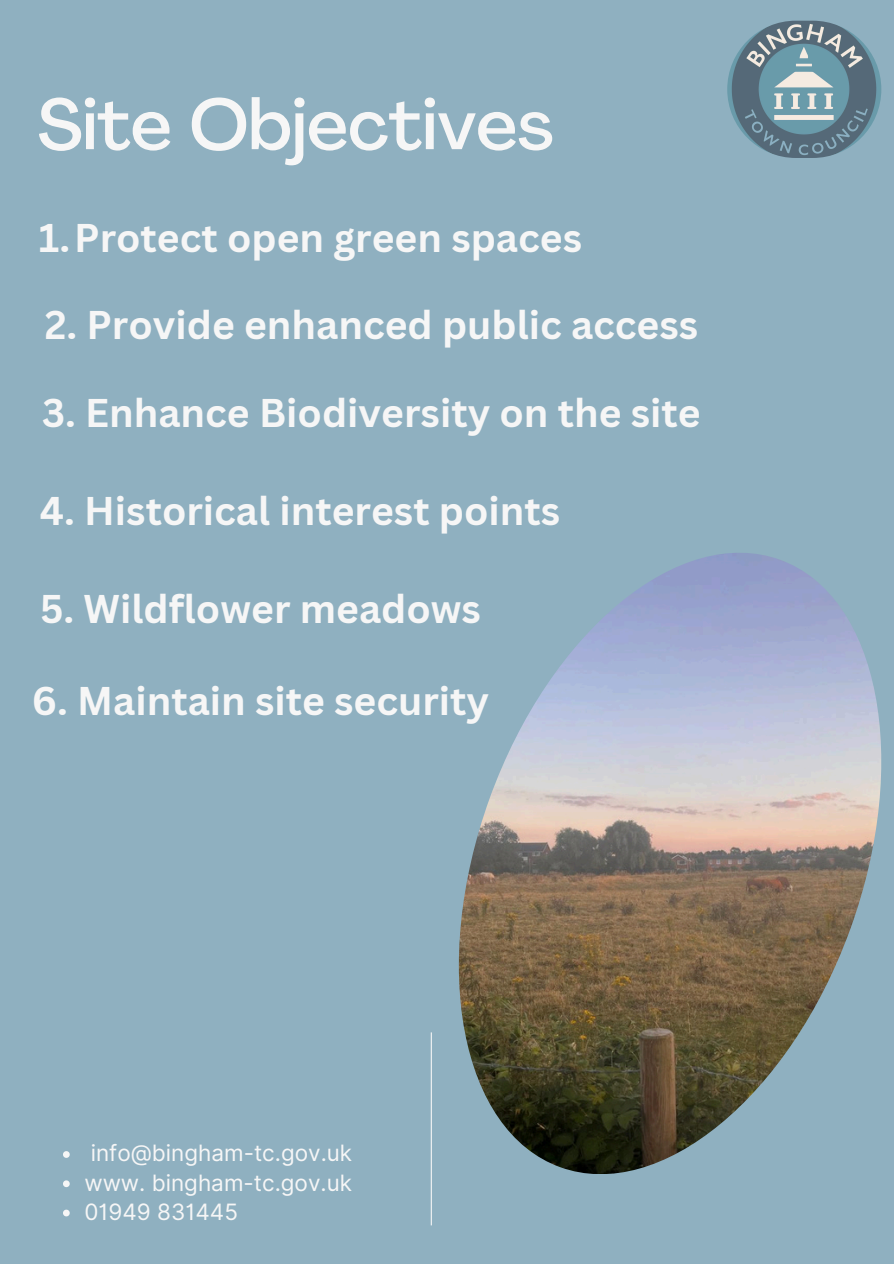
<style>
.page{position:relative;width:894px;height:1264px;background:#fff}
.page>*{position:absolute;margin:0;border:0;box-sizing:border-box;transform-origin:0 0}
.t1{font:500 70.35px "Agrandir";color:#f6f6f6}
.t2{font:700 39px "Canva Sans";color:#f6f6f6}
.t3{font:22.5px "Inter";color:#f6f6f6}
</style>
<div class="page">
<div style="left:0;top:0;width:893px;height:1263px;background:#8fb0c0"></div>
<img style="left:459px;top:553px;width:422px;height:620px">
<hr style="left:430px;top:1032px;width:2px;height:193px;background:#f6f6f6">
<img style="left:727px;top:21px;width:154px;height:137px;border-radius:69px">
<svg style="left:63px;top:1151px;width:7px;height:6px"></svg>
<svg style="left:63px;top:1180px;width:7px;height:7px"></svg>
<svg style="left:63px;top:1209px;width:7px;height:7px"></svg>
<h2 class="t1" style="left:37px;top:96px;width:517px">Site Objectives</h2>
<p class="t2" style="left:39px;top:210px;width:544px">1.Protect open green spaces</p>
<h2 class="t2" style="left:45px;top:298px;width:654px">2. Provide enhanced public access</h2>
<h2 class="t2" style="left:42px;top:385px;width:660px">3. Enhance Biodiversity on the site</h2>
<p class="t2" style="left:40px;top:483px;width:521px">4. Historical interest points</p>
<p class="t2" style="left:40px;top:581px;width:442px">5. Wildflower meadows</p>
<p class="t2" style="left:32px;top:673px;width:458px">6. Maintain site security</p>
<p class="t3" style="left:91px;top:1139px;width:263px">info@bingham-tc.gov.uk</p>
<h2 class="t3" style="left:84px;top:1168px;width:269px">www. bingham-tc.gov.uk</h2>
<h2 class="t3" style="left:84px;top:1198px;width:155px">01949 831445</h2>
</div>
